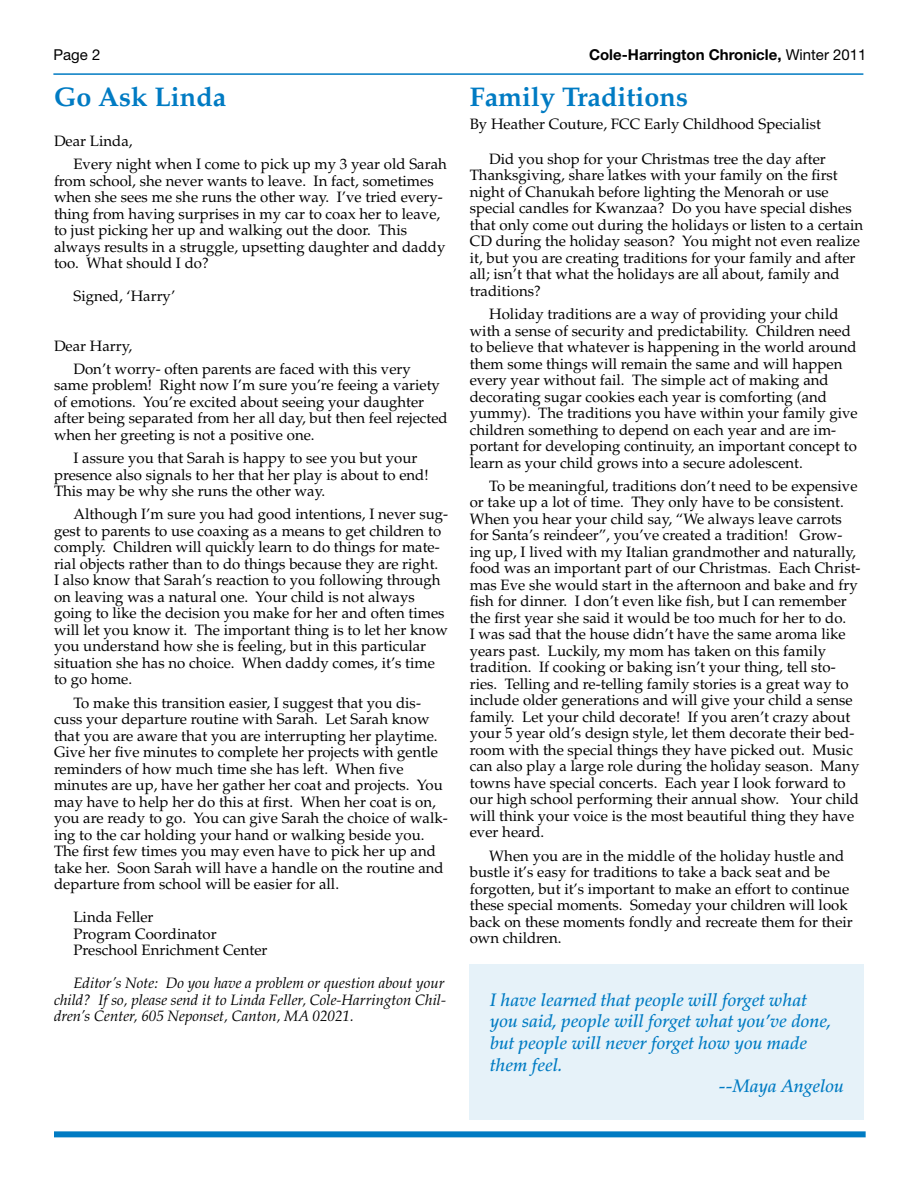
<style>
.page{position:relative;width:918px;height:1188px;background:#fff}
.page>*{position:absolute;margin:0;border:0;box-sizing:border-box;transform-origin:0 0}
.t1{font:700 27px "Palatino";color:#007bc3}
.t2{font:italic 500 18px "Palatino";color:#007bc3}
.t3{font:15px/16.5px "Palatino";color:#000}
.t4{font:italic 15px/16.5px "Palatino";color:#000;text-align:justify}
.t5{font:700 15px "Helvetica Neue";color:#000}
.t6{font:15px "Helvetica Neue";color:#000}
.s1{font-weight:400}
</style>
<div class="page">
<div style="left:54px;top:1131px;width:812px;height:6px;background:#007bc3"></div>
<hr style="left:53px;top:73px;width:810px;height:2px;background:#007bc3">
<div style="left:470px;top:964px;width:394px;height:156px;background:#e6f2f9"></div>
<p class="t6" style="left:53px;top:46px;width:48px">Page 2</p>
<p class="t5" style="left:589px;top:45px;width:279px">Cole-Harrington Chronicle, <span class="s1">Winter 2011</span></p>
<h1 class="t1" style="left:54px;top:81px;width:174px">Go Ask Linda</h1>
<p class="t3" style="left:74px;top:129px;width:375px;line-height:23.2px;text-indent:-20px">Dear Linda,<br>Every night when I come to pick up my 3 year old Sarah</p>
<p class="t3" style="left:54px;top:172px;width:393px">from school, she never wants to leave. In fact, sometimes when she sees me she runs the other way. I’ve tried every&shy;thing from having surprises in my car to coax her to leave, to just picking her up and walking out the door. This always results in a struggle, upsetting daughter and daddy too. What should I do?</p>
<p class="t3" style="left:74px;top:288px;width:103px">Signed, ‘Harry’</p>
<p class="t3" style="left:74px;top:334px;width:339px;line-height:23.2px;text-indent:-20px">Dear Harry,<br>Don’t worry- often parents are faced with this very</p>
<p class="t3" style="left:54px;top:377px;width:395px">same problem! Right now I’m sure you’re feeing a variety of emotions. You’re excited about seeing your daughter after being separated from her all day, but then feel rejected when her greeting is not a positive one.</p>
<p class="t3" style="left:54px;top:450px;width:376px;text-indent:20px">I assure you that Sarah is happy to see you but your presence also signals to her that her play is about to end!<br>This may be why she runs the other way.</p>
<p class="t3" style="left:54px;top:506px;width:396px;text-indent:20px">Although I’m sure you had good intentions, I never sug&shy;gest to parents to use coaxing as a means to get children to comply. Children will quickly learn to do things for mate&shy;rial objects rather than to do things because they are right.<br>I also know that Sarah’s reaction to you following through on leaving was a natural one. Your child is not always going to like the decision you make for her and often times will let you know it. The important thing is to let her know you understand how she is feeling, but in this particular situation she has no choice. When daddy comes, it’s time to go home.</p>
<p class="t3" style="left:54px;top:694px;width:395px;text-indent:20px">To make this transition easier, I suggest that you dis&shy;cuss your departure routine with Sarah. Let Sarah know that you are aware that you are interrupting her playtime.<br>Give her five minutes to complete her projects with gentle reminders of how much time she has left. When five minutes are up, have her gather her coat and projects. You may have to help her do this at first. When her coat is on, you are ready to go. You can give Sarah the choice of walk&shy;ing to the car holding your hand or walking beside you.<br>The first few times you may even have to pick her up and take her. Soon Sarah will have a handle on the routine and departure from school will be easier for all.</p>
<p class="t3" style="left:74px;top:909px;width:196px">Linda Feller<br>Program Coordinator<br>Preschool Enrichment Center</p>
<p class="t4" style="left:54px;top:975px;width:394px;text-indent:20px">Editor’s Note: Do you have a problem or question about your child? If so, please send it to Linda Feller, Cole-Harrington Chil&shy;dren’s Center, 605 Neponset, Canton, MA 02021.</p>
<h1 class="t1" style="left:470px;top:81px;width:220px">Family Traditions</h1>
<p class="t3" style="left:470px;top:116px;width:353px">By Heather Couture, FCC Early Childhood Specialist</p>
<p class="t3" style="left:470px;top:151px;width:395px;text-indent:20px">Did you shop for your Christmas tree the day after Thanksgiving, share latkes with your family on the first night of Chanukah before lighting the Menorah or use special candles for Kwanzaa? Do you have special dishes that only come out during the holidays or listen to a certain CD during the holiday season? You might not even realize it, but you are creating traditions for your family and after all; isn’t that what the holidays are all about, family and traditions?</p>
<p class="t3" style="left:470px;top:306px;width:389px;text-indent:20px">Holiday traditions are a way of providing your child with a sense of security and predictability. Children need to believe that whatever is happening in the world around them some things will remain the same and will happen every year without fail. The simple act of making and decorating sugar cookies each year is comforting (and yummy). The traditions you have within your family give children something to depend on each year and are im&shy;portant for developing continuity, an important concept to learn as your child grows into a secure adolescent.</p>
<p class="t3" style="left:470px;top:478px;width:392px;text-indent:20px">To be meaningful, traditions don’t need to be expensive or take up a lot of time. They only have to be consistent.<br>When you hear your child say, “We always leave carrots for Santa’s reindeer”, you’ve created a tradition! Grow&shy;ing up, I lived with my Italian grandmother and naturally, food was an important part of our Christmas. Each Christ&shy;mas Eve she would start in the afternoon and bake and fry fish for dinner. I don’t even like fish, but I can remember the first year she said it would be too much for her to do.<br>I was sad that the house didn’t have the same aroma like years past. Luckily, my mom has taken on this family tradition. If cooking or baking isn’t your thing, tell sto&shy;ries. Telling and re-telling family stories is a great way to include older generations and will give your child a sense family. Let your child decorate! If you aren’t crazy about your 5 year old’s design style, let them decorate their bed&shy;room with the special things they have picked out. Music can also play a large role during the holiday season. Many towns have special concerts. Each year I look forward to our high school performing their annual show. Your child will think your voice is the most beautiful thing they have ever heard.</p>
<p class="t3" style="left:470px;top:847px;width:385px;text-indent:20px">When you are in the middle of the holiday hustle and bustle it’s easy for traditions to take a back seat and be forgotten, but it’s important to make an effort to continue these special moments. Someday your children will look back on these moments fondly and recreate them for their own children.</p>
<p class="t2" style="left:490px;top:989px;width:318px">I have learned that people will forget what</p>
<p class="t2" style="left:490px;top:1011px;width:343px">you said, people will forget what you’ve done,</p>
<p class="t2" style="left:490px;top:1032px;width:319px">but people will never forget how you made</p>
<p class="t2" style="left:490px;top:1054px;width:74px">them feel.</p>
<p class="t2" style="left:719px;top:1076px;width:126px">--Maya Angelou</p>
</div>
